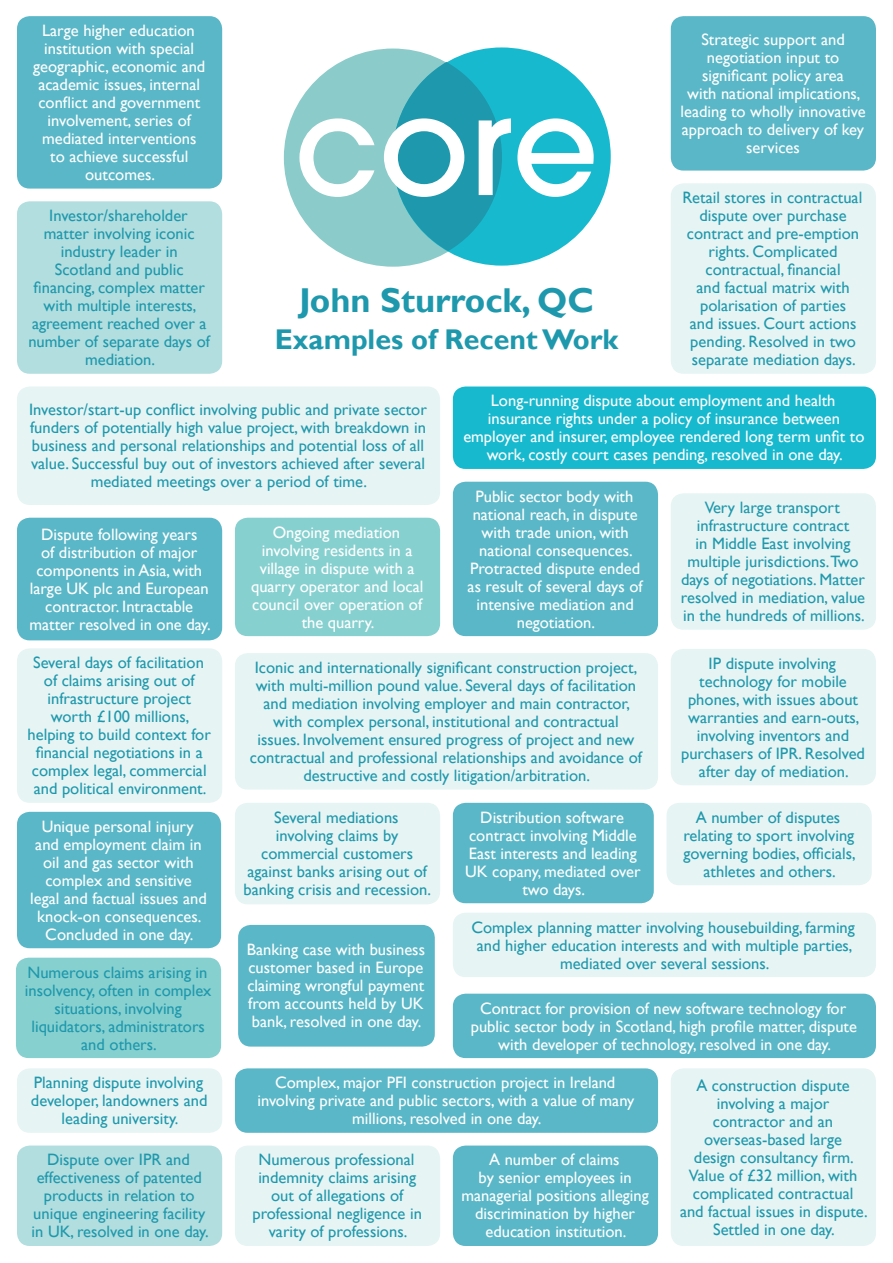
<style>
.page{position:relative;width:893px;height:1263px;background:#fff}
.page>*{position:absolute;margin:0;border:0;box-sizing:border-box;transform-origin:0 0}
.t1{font:500 134.7px "Avant Garde";color:#fff}
.t2{font:700 34.5px "Gill Sans";color:#1e98ac}
.t3{font:700 28.5px "Gill Sans";color:#1e98ac}
.Dark_Paragraph{font:16.5px/18px "Gill Sans";color:#1e98ac;text-align:center}
.Light_Paragraph{font:16.5px/18px "Gill Sans";color:#fff;text-align:center}
</style>
<div class="page">
<div style="left:284px;top:49px;width:218px;height:218px;background:#8bcbc9;border-radius:50%"></div>
<div style="left:393px;top:47px;width:218px;height:219px;background:#17b9ce;border-radius:50%"></div>
<div style="left:393px;top:62px;width:109px;height:189px;background:#1e98ac;border-radius:50%"></div>
<div style="left:17px;top:386px;width:423px;height:119px;background:#e6f4f4;border-radius:13px"></div>
<div style="left:235px;top:653px;width:423px;height:136px;background:#e6f4f4;border-radius:13px"></div>
<div style="left:17px;top:812px;width:204px;height:136px;background:#5ab7c7;border-radius:13px"></div>
<div style="left:17px;top:1145px;width:205px;height:101px;background:#b2dedf;border-radius:13px"></div>
<div style="left:453px;top:482px;width:205px;height:154px;background:#5ab7c7;border-radius:13px"></div>
<div style="left:671px;top:1068px;width:205px;height:178px;background:#e6f4f4;border-radius:13px"></div>
<div style="left:453px;top:386px;width:423px;height:83px;background:#17b9ce;border-radius:13px"></div>
<div style="left:671px;top:183px;width:205px;height:191px;background:#e6f4f4;border-radius:13px"></div>
<div style="left:671px;top:493px;width:205px;height:137px;background:#e6f4f4;border-radius:13px"></div>
<div style="left:17px;top:518px;width:205px;height:122px;background:#5ab7c7;border-radius:13px"></div>
<div style="left:17px;top:16px;width:205px;height:173px;background:#5ab7c7;border-radius:13px"></div>
<div style="left:235px;top:1145px;width:205px;height:101px;background:#e6f4f4;border-radius:13px"></div>
<div style="left:235px;top:1068px;width:423px;height:65px;background:#5ab7c7;border-radius:13px"></div>
<div style="left:453px;top:913px;width:423px;height:64px;background:#e6f4f4;border-radius:13px"></div>
<div style="left:17px;top:201px;width:205px;height:173px;background:#b2dedf;border-radius:13px"></div>
<div style="left:666px;top:803px;width:206px;height:82px;background:#e6f4f4;border-radius:13px"></div>
<div style="left:235px;top:518px;width:205px;height:118px;background:#87d0d0;border-radius:13px"></div>
<div style="left:671px;top:649px;width:205px;height:136px;background:#e6f4f4;border-radius:13px"></div>
<div style="left:453px;top:803px;width:201px;height:100px;background:#5ab7c7;border-radius:13px"></div>
<div style="left:453px;top:994px;width:423px;height:64px;background:#5ab7c7;border-radius:13px"></div>
<div style="left:17px;top:1068px;width:205px;height:65px;background:#e6f4f4;border-radius:13px"></div>
<div style="left:453px;top:1145px;width:205px;height:101px;background:#5ab7c7;border-radius:13px"></div>
<div style="left:235px;top:803px;width:205px;height:101px;background:#e6f4f4;border-radius:13px"></div>
<div style="left:238px;top:925px;width:197px;height:121px;background:#5ab7c7;border-radius:13px"></div>
<div style="left:17px;top:648px;width:205px;height:155px;background:#e6f4f4;border-radius:13px"></div>
<div style="left:671px;top:16px;width:205px;height:155px;background:#5ab7c7;border-radius:13px"></div>
<div style="left:16px;top:958px;width:205px;height:100px;background:#87d0d0;border-radius:13px"></div>
<p class="Light_Paragraph" style="left:33px;top:22px;width:174px">Large higher education institution with special geographic, economic and academic issues, internal conflict and government involvement, series of mediated interventions to achieve successful outcomes.</p>
<p class="Dark_Paragraph" style="left:29px;top:207px;width:183px">Investor/shareholder matter involving iconic industry leader in<br>Scotland and public financing, complex matter with multiple interests, agreement reached over a number of separate days of mediation.</p>
<p class="t1" style="left:294px;top:63px;width:306px">core</p>
<p class="t2" style="left:299px;top:279px;width:296px">John Sturrock, QC</p>
<p class="t3" style="left:275px;top:322px;width:345px">Examples of Recent Work</p>
<p class="Light_Paragraph" style="left:681px;top:31px;width:186px">Strategic support and negotiation input to significant policy area<br>with national implications, leading to wholly innovative approach to delivery of key services</p>
<p class="Dark_Paragraph" style="left:682px;top:189px;width:181px">Retail stores in contractual dispute over purchase contract and pre-emption rights. Complicated contractual, financial<br>and factual matrix with polarisation of parties<br>and issues. Court actions pending. Resolved in two separate mediation days.</p>
<p class="Dark_Paragraph" style="left:29px;top:401px;width:399px">Investor/start-up conflict involving public and private sector funders of potentially high value project, with breakdown in business and personal relationships and potential loss of all value. Successful buy out of investors achieved after several mediated meetings over a period of time.</p>
<p class="Light_Paragraph" style="left:29px;top:525px;width:183px">Dispute following years<br>of distribution of major components in Asia, with large UK plc and European contractor. Intractable matter resolved in one day.</p>
<p class="Light_Paragraph" style="left:251px;top:523px;width:174px">Ongoing mediation involving residents in a village in dispute with a quarry operator and local council over operation of the quarry.</p>
<p class="Light_Paragraph" style="left:463px;top:392px;width:403px">Long-running dispute about employment and health insurance rights under a policy of insurance between employer and insurer, employee rendered long term unfit to work, costly court cases pending, resolved in one day.</p>
<p class="Light_Paragraph" style="left:468px;top:487px;width:176px">Public sector body with national reach, in dispute with trade union, with national consequences.<br>Protracted dispute ended as result of several days of intensive mediation and negotiation.</p>
<p class="Dark_Paragraph" style="left:681px;top:499px;width:186px">Very large transport infrastructure contract<br>in Middle East involving multiple jurisdictions.Two days of negotiations. Matter resolved in mediation, value in the hundreds of millions.</p>
<p class="Dark_Paragraph" style="left:28px;top:654px;width:185px">Several days of facilitation of claims arising out of infrastructure project worth £100 millions, helping to build context for financial negotiations in a complex legal, commercial and political environment.</p>
<p class="Light_Paragraph" style="left:30px;top:817px;width:178px">Unique personal injury and employment claim in oil and gas sector with complex and sensitive legal and factual issues and knock-on consequences.<br>Concluded in one day.</p>
<p class="Dark_Paragraph" style="left:25px;top:963px;width:188px">Numerous claims arising in insolvency, often in complex situations, involving liquidators, administrators and others.</p>
<p class="Dark_Paragraph" style="left:31px;top:1074px;width:178px">Planning dispute involving developer, landowners and leading university.</p>
<p class="Dark_Paragraph" style="left:32px;top:1151px;width:179px">Dispute over IPR and effectiveness of patented products in relation to unique engineering facility in UK, resolved in one day.</p>
<p class="Dark_Paragraph" style="left:250px;top:659px;width:394px">Iconic and internationally significant construction project, with multi-million pound value. Several days of facilitation and mediation involving employer and main contractor, with complex personal, institutional and contractual<br>issues. Involvement ensured progress of project and new contractual and professional relationships and avoidance of destructive and costly litigation/arbitration.</p>
<p class="Dark_Paragraph" style="left:243px;top:808px;width:189px">Several mediations<br>involving claims by commercial customers against banks arising out of banking crisis and recession.</p>
<p class="Light_Paragraph" style="left:465px;top:808px;width:177px">Distribution software contract involving Middle<br>East interests and leading<br>UK copany, mediated over two days.</p>
<p class="Dark_Paragraph" style="left:681px;top:654px;width:185px">IP dispute involving technology for mobile phones, with issues about warranties and earn-outs, involving inventors and purchasers of IPR. Resolved after day of mediation.</p>
<p class="Dark_Paragraph" style="left:683px;top:808px;width:174px">A number of disputes relating to sport involving governing bodies, officials, athletes and others.</p>
<p class="Light_Paragraph" style="left:247px;top:941px;width:180px;text-align:justify">Banking case with business customer based in Europe claiming wrongful payment from accounts held by UK bank, resolved in one day.</p>
<p class="Dark_Paragraph" style="left:471px;top:918px;width:385px">Complex planning matter involving housebuilding, farming and higher education interests and with multiple parties, mediated over several sessions.</p>
<p class="Light_Paragraph" style="left:471px;top:999px;width:388px">Contract for provision of new software technology for public sector body in Scotland, high profile matter, dispute with developer of technology, resolved in one day.</p>
<p class="Light_Paragraph" style="left:257px;top:1074px;width:378px">Complex, major PFI construction project in Ireland involving private and public sectors, with a value of many millions, resolved in one day.</p>
<p class="Dark_Paragraph" style="left:252px;top:1151px;width:171px">Numerous professional indemnity claims arising out of allegations of professional negligence in varity of professions.</p>
<p class="Light_Paragraph" style="left:461px;top:1151px;width:189px">A number of claims<br>by senior employees in managerial positions alleging discrimination by higher education institution.</p>
<p class="Dark_Paragraph" style="left:680px;top:1076px;width:189px">A construction dispute involving a major contractor and an overseas-based large<br>design consultancy firm.<br>Value of £32 million, with complicated contractual and factual issues in dispute.<br>Settled in one day.</p>
</div>
